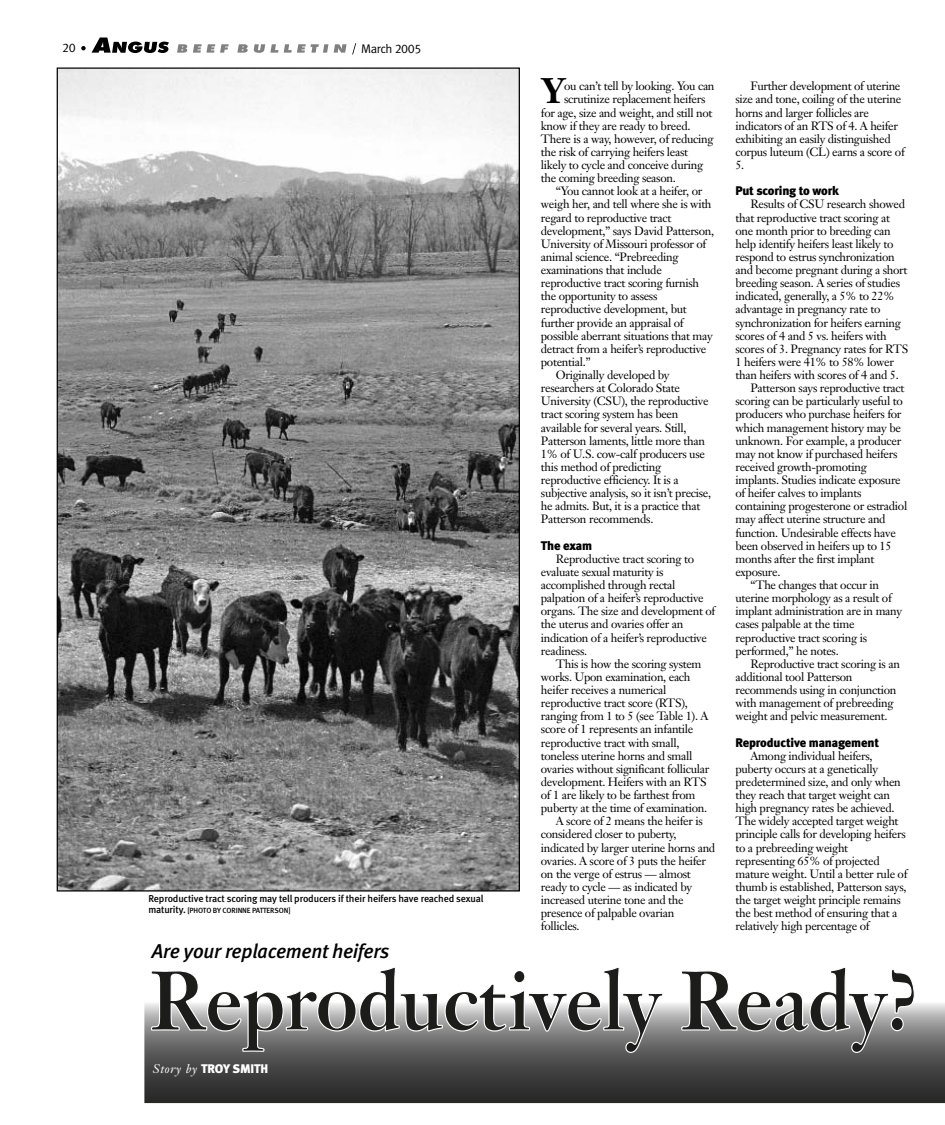
<style>
.page{position:relative;width:945px;height:1125px;background:#fff}
.page>*{position:absolute;margin:0;border:0;box-sizing:border-box;transform-origin:0 0}
.t1{font:700 35px "Janson Text";color:#000}
.t2{font:italic 20px "Meta Medium LF";letter-spacing:-.01em;color:#000}
.t3{font:12.5px "Meta Black LF";letter-spacing:-.01em;color:#000}
.t4{font:12.5px "Meta Black LF";letter-spacing:-.01em;color:#fff}
.t5{font:12.5px "Meta Normal LF";letter-spacing:-.03em;color:#000}
.t6{font:11.88px/13.1px "Janson Text";letter-spacing:-.025em;color:#000}
.t7{font:10px "Meta Medium LF";letter-spacing:-.01em;color:#000}
.t8{font:7.5px "Meta Medium LF";letter-spacing:-.01em;color:#000}
.s1{font-size:10px}
.s2{font-family:"Janson Text";font-style:italic}
</style>
<div class="page">
<svg style="left:144px;top:1003px;width:801px;height:100px;background:#414141"></svg>
<svg style="left:150px;top:967px;width:514px;height:87px"></svg>
<svg style="left:680px;top:967px;width:235px;height:87px"></svg>
<svg style="left:81px;top:38px;width:275px;height:16px"></svg>
<img style="left:59px;top:70px;width:459px;height:820px">
<p class="t5" style="left:62px;top:43px;width:15px">20</p>
<p class="t5" style="left:361px;top:44px;width:62px">March 2005</p>
<p class="t7" style="left:148px;top:895px;width:337px">Reproductive tract scoring may tell producers if their heifers have reached sexual</p>
<p class="t8" style="left:148px;top:908px;width:144px"><span class="s1">maturity.</span> [PHOTO BY CORINNE PATTERSON]</p>
<h2 class="t2" style="left:152px;top:943px;width:239px">Are your replacement heifers</h2>
<p class="t4" style="left:153px;top:1063px;width:117px"><span class="s2">Story by</span> TROY SMITH</p>
<h1 class="t1" style="left:541px;top:77px;width:25px">Y</h1>
<p class="t6" style="left:564px;top:81px;width:152px">ou can’t tell by looking. You can</p>
<p class="t6" style="left:564px;top:94px;width:143px">scrutinize replacement heifers</p>
<p class="t6" style="left:541px;top:107px;width:173px">for age, size and weight, and still not</p>
<p class="t6" style="left:541px;top:120px;width:151px">know if they are ready to breed.</p>
<p class="t6" style="left:541px;top:133px;width:174px">There is a way, however, of reducing</p>
<p class="t6" style="left:541px;top:146px;width:149px">the risk of carrying heifers least</p>
<p class="t6" style="left:541px;top:160px;width:164px">likely to cycle and conceive during</p>
<p class="t6" style="left:541px;top:173px;width:136px">the coming breeding season.</p>
<p class="t6" style="left:556px;top:186px;width:148px">“You cannot look at a heifer, or</p>
<p class="t6" style="left:541px;top:199px;width:172px">weigh her, and tell where she is with</p>
<p class="t6" style="left:541px;top:212px;width:132px">regard to reproductive tract</p>
<p class="t6" style="left:541px;top:225px;width:175px">development,” says David Patterson,</p>
<p class="t6" style="left:541px;top:238px;width:167px">University of Missouri professor of</p>
<p class="t6" style="left:541px;top:251px;width:139px">animal science. “Prebreeding</p>
<p class="t6" style="left:541px;top:265px;width:122px">examinations that include</p>
<p class="t6" style="left:541px;top:278px;width:160px">reproductive tract scoring furnish</p>
<p class="t6" style="left:541px;top:291px;width:118px">the opportunity to assess</p>
<p class="t6" style="left:541px;top:304px;width:147px">reproductive development, but</p>
<p class="t6" style="left:541px;top:317px;width:144px">further provide an appraisal of</p>
<p class="t6" style="left:541px;top:330px;width:173px">possible aberrant situations that may</p>
<p class="t6" style="left:541px;top:343px;width:167px">detract from a heifer’s reproductive</p>
<p class="t6" style="left:541px;top:356px;width:51px">potential.”</p>
<p class="t6" style="left:556px;top:370px;width:115px">Originally developed by</p>
<p class="t6" style="left:541px;top:383px;width:141px">researchers at Colorado State</p>
<p class="t6" style="left:541px;top:396px;width:169px">University (CSU), the reproductive</p>
<p class="t6" style="left:541px;top:409px;width:139px">tract scoring system has been</p>
<p class="t6" style="left:541px;top:422px;width:147px">available for several years. Still,</p>
<p class="t6" style="left:541px;top:435px;width:166px">Patterson laments, little more than</p>
<p class="t6" style="left:541px;top:448px;width:165px">1% of U.S. cow-calf producers use</p>
<p class="t6" style="left:541px;top:461px;width:122px">this method of predicting</p>
<p class="t6" style="left:541px;top:475px;width:139px">reproductive efficiency. It is a</p>
<p class="t6" style="left:541px;top:488px;width:172px">subjective analysis, so it isn’t precise,</p>
<p class="t6" style="left:541px;top:501px;width:161px">he admits. But, it is a practice that</p>
<p class="t6" style="left:541px;top:514px;width:114px">Patterson recommends.</p>
<p class="t3" style="left:541px;top:541px;width:53px">The exam</p>
<p class="t6" style="left:541px;top:553px;width:176px;text-indent:15px">Reproductive tract scoring to evaluate sexual maturity is accomplished through rectal palpation of a heifer’s reproductive organs. The size and development of the uterus and ovaries offer an indication of a heifer’s reproductive readiness.</p>
<p class="t6" style="left:556px;top:658px;width:147px">This is how the scoring system</p>
<p class="t6" style="left:541px;top:671px;width:151px">works. Upon examination, each</p>
<p class="t6" style="left:541px;top:685px;width:127px">heifer receives a numerical</p>
<p class="t6" style="left:541px;top:698px;width:149px">reproductive tract score (RTS),</p>
<p class="t6" style="left:541px;top:711px;width:169px">ranging from 1 to 5 (see Table 1). A</p>
<p class="t6" style="left:541px;top:724px;width:154px">score of 1 represents an infantile</p>
<p class="t6" style="left:541px;top:737px;width:140px">reproductive tract with small,</p>
<p class="t6" style="left:541px;top:750px;width:153px">toneless uterine horns and small</p>
<p class="t6" style="left:541px;top:763px;width:170px">ovaries without significant follicular</p>
<p class="t6" style="left:541px;top:776px;width:167px">development. Heifers with an RTS</p>
<p class="t6" style="left:541px;top:790px;width:156px">of 1 are likely to be farthest from</p>
<p class="t6" style="left:541px;top:803px;width:168px">puberty at the time of examination.</p>
<p class="t6" style="left:556px;top:816px;width:148px">A score of 2 means the heifer is</p>
<p class="t6" style="left:541px;top:829px;width:137px">considered closer to puberty,</p>
<p class="t6" style="left:541px;top:842px;width:176px">indicated by larger uterine horns and</p>
<p class="t6" style="left:541px;top:855px;width:167px">ovaries. A score of 3 puts the heifer</p>
<p class="t6" style="left:541px;top:868px;width:151px">on the verge of estrus — almost</p>
<p class="t6" style="left:541px;top:881px;width:153px">ready to cycle — as indicated by</p>
<p class="t6" style="left:541px;top:895px;width:144px">increased uterine tone and the</p>
<p class="t6" style="left:541px;top:908px;width:135px">presence of palpable ovarian</p>
<p class="t6" style="left:541px;top:921px;width:40px">follicles.</p>
<p class="t6" style="left:735px;top:81px;width:171px;text-indent:15px">Further development of uterine size and tone, coiling of the uterine horns and larger follicles are indicators of an RTS of 4. A heifer exhibiting an easily distinguished corpus luteum (CL) earns a score of<br>5.</p>
<p class="t3" style="left:735px;top:186px;width:105px">Put scoring to work</p>
<p class="t6" style="left:750px;top:199px;width:156px">Results of CSU research showed</p>
<p class="t6" style="left:735px;top:212px;width:156px">that reproductive tract scoring at</p>
<p class="t6" style="left:735px;top:225px;width:157px">one month prior to breeding can</p>
<p class="t6" style="left:735px;top:238px;width:159px">help identify heifers least likely to</p>
<p class="t6" style="left:735px;top:251px;width:161px">respond to estrus synchronization</p>
<p class="t6" style="left:735px;top:265px;width:174px">and become pregnant during a short</p>
<p class="t6" style="left:735px;top:278px;width:166px">breeding season. A series of studies</p>
<p class="t6" style="left:735px;top:291px;width:161px">indicated, generally, a 5% to 22%</p>
<p class="t6" style="left:735px;top:304px;width:146px">advantage in pregnancy rate to</p>
<p class="t6" style="left:735px;top:317px;width:167px">synchronization for heifers earning</p>
<p class="t6" style="left:735px;top:330px;width:153px">scores of 4 and 5 vs. heifers with</p>
<p class="t6" style="left:735px;top:343px;width:174px">scores of 3. Pregnancy rates for RTS</p>
<p class="t6" style="left:735px;top:356px;width:160px">1 heifers were 41% to 58% lower</p>
<p class="t6" style="left:735px;top:370px;width:165px">than heifers with scores of 4 and 5.</p>
<p class="t6" style="left:750px;top:383px;width:156px">Patterson says reproductive tract</p>
<p class="t6" style="left:735px;top:396px;width:169px">scoring can be particularly useful to</p>
<p class="t6" style="left:735px;top:409px;width:168px">producers who purchase heifers for</p>
<p class="t6" style="left:735px;top:422px;width:167px">which management history may be</p>
<p class="t6" style="left:735px;top:435px;width:167px">unknown. For example, a producer</p>
<p class="t6" style="left:735px;top:448px;width:164px">may not know if purchased heifers</p>
<p class="t6" style="left:735px;top:461px;width:133px">received growth-promoting</p>
<p class="t6" style="left:735px;top:475px;width:167px">implants. Studies indicate exposure</p>
<p class="t6" style="left:735px;top:488px;width:127px">of heifer calves to implants</p>
<p class="t6" style="left:735px;top:501px;width:173px">containing progesterone or estradiol</p>
<p class="t6" style="left:735px;top:514px;width:152px">may affect uterine structure and</p>
<p class="t6" style="left:735px;top:527px;width:162px">function. Undesirable effects have</p>
<p class="t6" style="left:735px;top:540px;width:158px">been observed in heifers up to 15</p>
<p class="t6" style="left:735px;top:553px;width:140px">months after the first implant</p>
<p class="t6" style="left:735px;top:566px;width:47px">exposure.</p>
<p class="t6" style="left:750px;top:580px;width:130px">“The changes that occur in</p>
<p class="t6" style="left:735px;top:593px;width:158px">uterine morphology as a result of</p>
<p class="t6" style="left:735px;top:606px;width:168px">implant administration are in many</p>
<p class="t6" style="left:735px;top:619px;width:121px">cases palpable at the time</p>
<p class="t6" style="left:735px;top:632px;width:133px">reproductive tract scoring is</p>
<p class="t6" style="left:735px;top:645px;width:105px">performed,” he notes.</p>
<p class="t6" style="left:750px;top:658px;width:151px">Reproductive tract scoring is an</p>
<p class="t6" style="left:735px;top:671px;width:119px">additional tool Patterson</p>
<p class="t6" style="left:735px;top:685px;width:162px">recommends using in conjunction</p>
<p class="t6" style="left:735px;top:698px;width:160px">with management of prebreeding</p>
<p class="t6" style="left:735px;top:711px;width:154px">weight and pelvic measurement.</p>
<p class="t3" style="left:735px;top:737px;width:145px">Reproductive management</p>
<p class="t6" style="left:735px;top:750px;width:174px;text-indent:15px">Among individual heifers, puberty occurs at a genetically predetermined size, and only when they reach that target weight can high pregnancy rates be achieved.<br>The widely accepted target weight principle calls for developing heifers to a prebreeding weight representing 65% of projected mature weight. Until a better rule of thumb is established, Patterson says, the target weight principle remains the best method of ensuring that a relatively high percentage of</p>
</div>
